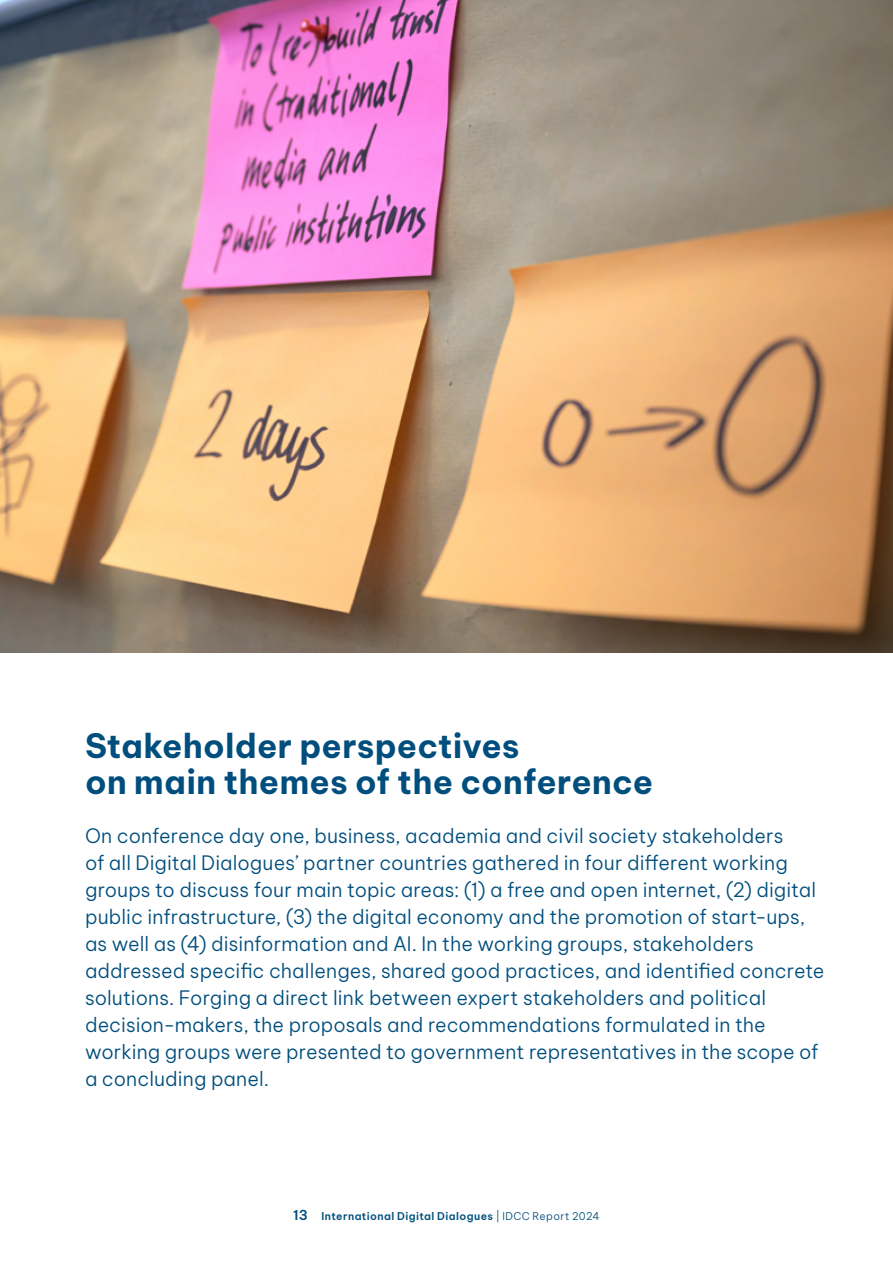
<style>
.page{position:relative;width:893px;height:1263px;background:#fff}
.page>*{position:absolute;margin:0;border:0;box-sizing:border-box;transform-origin:0 0}
.t1{font:700 33px/36px "Be Vietnam Pro";letter-spacing:.01em;color:#004e7d}
.t2{font:300 19.5px/27px "Be Vietnam Pro";letter-spacing:.005em;color:#004e7d}
.t3{font:600 10.5px "Be Vietnam Pro";letter-spacing:.04em;color:#004e7d}
.s1{font-size:13.5px}
.s2{font-weight:300}
</style>
<div class="page">
<img style="left:0;top:0;width:893px;height:653px">
<h1 class="t1" style="left:85px;top:724px;width:570px">Stakeholder perspectives<br>on main themes of the conference</h1>
<p class="t2" style="left:85px;top:820px;width:741px">On conference day one, business, academia and civil society stakeholders<br>of all Digital Dialogues’ partner countries gathered in four different working groups to discuss four main topic areas: (1) a free and open internet, (2) digital public infrastructure, (3) the digital economy and the promotion of start- ups, as well as (4) disinformation and AI. In the working groups, stakeholders addressed specific challenges, shared good practices, and identified concrete solutions. Forging a direct link between expert stakeholders and political decision-makers, the proposals and recommendations formulated in the working groups were presented to government representatives in the scope of a concluding panel.</p>
<p class="t3" style="left:293px;top:1207px;width:308px"><span class="s1">13</span> International Digital Dialogues <span class="s2">| IDCC Report 2024</span></p>
</div>
